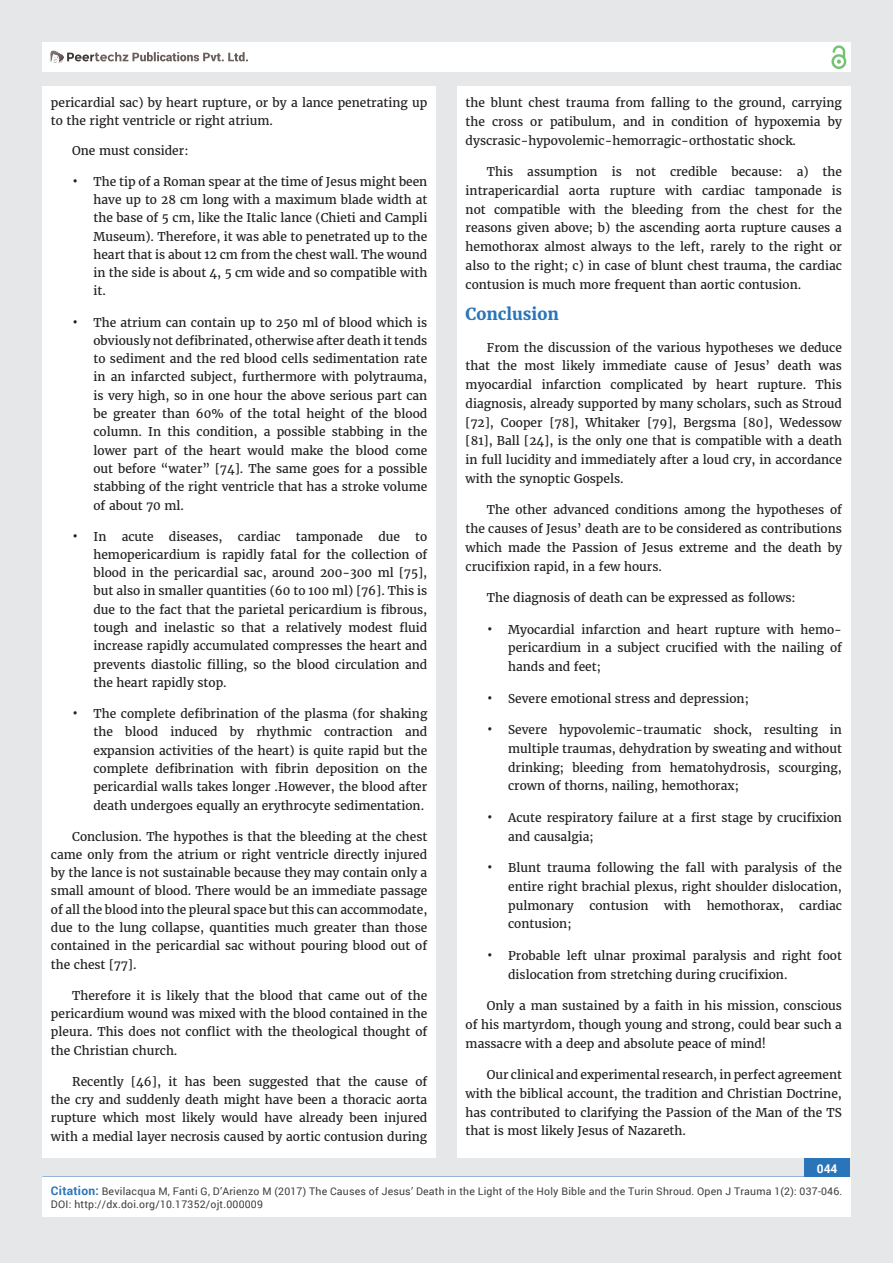
<style>
.page{position:relative;width:893px;height:1263px;background:#e6e7e9}
.page>*{position:absolute;margin:0;border:0;box-sizing:border-box;transform-origin:0 0}
.t1{font:700 16.5px "Merriweather";color:#2a75ba}
.t2{font:12px/18.3px "Merriweather";color:#231f20;text-align:justify}
.t3{font:700 12px "Roboto";color:#fff}
.t4{font:10.5px/13.5px "Roboto";letter-spacing:.02em;color:#3e3e3f}
.s1{font-size:15px}
.s2{font-weight:700;font-size:12px;color:#2a75ba}
</style>
<div class="page">
<div style="left:42px;top:43px;width:808px;height:29px;background:#fff"></div>
<div style="left:831px;top:54px;width:15px;height:15px;border:2px solid #72c272;border-radius:50%"></div>
<svg style="left:831px;top:45px;width:15px;height:19px"></svg>
<div style="left:804px;top:1157px;width:46px;height:43px;background:#2a75ba"></div>
<svg style="left:49px;top:50px;width:199px;height:14px"></svg>
<div style="left:42px;top:1177px;width:809px;height:40px;background:#fff"></div>
<div style="left:42px;top:87px;width:394px;height:1071px;background:#fff"></div>
<div style="left:457px;top:87px;width:393px;height:1071px;background:#fff"></div>
<p class="t2" style="left:51px;top:94px;width:378px;line-height:17.7px">pericardial sac) by heart rupture, or by a lance penetrating up to the right ventricle or right atrium.</p>
<p class="t2" style="left:72px;top:142px;width:118px">One must consider:</p>
<p class="t2" style="left:94px;top:173px;width:335px;text-indent:-21px"><span class="s1">•</span> The tip of a Roman spear at the time of Jesus might been have up to 28 cm long with a maximum blade width at the base of 5 cm, like the Italic lance (Chieti and Campli Museum). Therefore, it was able to penetrated up to the heart that is about 12 cm from the chest wall. The wound in the side is about 4, 5 cm wide and so compatible with it.</p>
<p class="t2" style="left:94px;top:313px;width:335px;text-indent:-21px"><span class="s1">•</span> The atrium can contain up to 250 ml of blood which is obviously not defibrinated, otherwise after death it tends to sediment and the red blood cells sedimentation rate in an infarcted subject, furthermore with polytrauma, is very high, so in one hour the above serious part can be greater than 60% of the total height of the blood column. In this condition, a possible stabbing in the lower part of the heart would make the blood come out before “water” [74]. The same goes for a possible stabbing of the right ventricle that has a stroke volume of about 70 ml.</p>
<p class="t2" style="left:72px;top:527px;width:36px"><span class="s1">•</span> In</p>
<p class="t2" style="left:122px;top:527px;width:33px">acute</p>
<p class="t2" style="left:169px;top:527px;width:55px">diseases,</p>
<p class="t2" style="left:238px;top:527px;width:44px">cardiac</p>
<p class="t2" style="left:296px;top:527px;width:69px">tamponade</p>
<p class="t2" style="left:378px;top:527px;width:23px">due</p>
<p class="t2" style="left:94px;top:527px;width:335px;text-indent:322px">to hemopericardium is rapidly fatal for the collection of blood in the pericardial sac, around 200-300 ml [75], but also in smaller quantities (60 to 100 ml) [76]. This is due to the fact that the parietal pericardium is fibrous, tough and inelastic so that a relatively modest fluid increase rapidly accumulated compresses the heart and prevents diastolic filling, so the blood circulation and the heart rapidly stop.</p>
<p class="t2" style="left:94px;top:705px;width:335px;text-indent:-21px"><span class="s1">•</span> The complete defibrination of the plasma (for shaking the blood induced by rhythmic contraction and expansion activities of the heart) is quite rapid but the complete defibrination with fibrin deposition on the pericardial walls takes longer .However, the blood after death undergoes equally an erythrocyte sedimentation.</p>
<p class="t2" style="left:51px;top:827px;width:378px;text-indent:21px">Conclusion. The hypothes is that the bleeding at the chest came only from the atrium or right ventricle directly injured by the lance is not sustainable because they may contain only a small amount of blood. There would be an immediate passage of all the blood into the pleural space but this can accommodate, due to the lung collapse, quantities much greater than those contained in the pericardial sac without pouring blood out of the chest [77].</p>
<p class="t2" style="left:51px;top:986px;width:378px;text-indent:21px">Therefore it is likely that the blood that came out of the pericardium wound was mixed with the blood contained in the pleura. This does not conflict with the theological thought of the Christian church.</p>
<p class="t2" style="left:51px;top:1072px;width:378px;text-indent:21px">Recently [46], it has been suggested that the cause of the cry and suddenly death might have been a thoracic aorta rupture which most likely would have already been injured with a medial layer necrosis caused by aortic contusion during</p>
<p class="t2" style="left:466px;top:93px;width:378px;line-height:18.8px">the blunt chest trauma from falling to the ground, carrying the cross or patibulum, and in condition of hypoxemia by dyscrasic-hypovolemic-hemorragic-orthostatic shock.</p>
<p class="t2" style="left:466px;top:162px;width:378px;line-height:18.8px;text-indent:21px">This assumption is not credible because: a) the intrapericardial aorta rupture with cardiac tamponade is not compatible with the bleeding from the chest for the reasons given above; b) the ascending aorta rupture causes a hemothorax almost always to the left, rarely to the right or also to the right; c) in case of blunt chest trauma, the cardiac contusion is much more frequent than aortic contusion.</p>
<h1 class="t1" style="left:466px;top:304px;width:95px">Conclusion</h1>
<p class="t2" style="left:466px;top:338px;width:378px;line-height:18.8px;text-indent:21px">From the discussion of the various hypotheses we deduce that the most likely immediate cause of Jesus’ death was myocardial infarction complicated by heart rupture. This diagnosis, already supported by many scholars, such as Stroud [72], Cooper [78], Whitaker [79], Bergsma [80], Wedessow [81], Ball [24], is the only one that is compatible with a death in full lucidity and immediately after a loud cry, in accordance with the synoptic Gospels.</p>
<p class="t2" style="left:466px;top:501px;width:378px;line-height:18.8px;text-indent:21px">The other advanced conditions among the hypotheses of the causes of Jesus’ death are to be considered as contributions which made the Passion of Jesus extreme and the death by crucifixion rapid, in a few hours.</p>
<p class="t2" style="left:487px;top:589px;width:310px">The diagnosis of death can be expressed as follows:</p>
<p class="t2" style="left:508px;top:620px;width:335px;line-height:18.8px;text-indent:-21px"><span class="s1">•</span> Myocardial infarction and heart rupture with hemo&shy;pericardium in a subject crucified with the nailing of hands and feet;</p>
<p class="t2" style="left:487px;top:689px;width:263px"><span class="s1">•</span> Severe emotional stress and depression;</p>
<p class="t2" style="left:508px;top:720px;width:335px;line-height:18.8px;text-indent:-21px"><span class="s1">•</span> Severe hypovolemic-traumatic shock, resulting in multiple traumas, dehydration by sweating and without drinking; bleeding from hematohydrosis, scourging, crown of thorns, nailing, hemothorax;</p>
<p class="t2" style="left:508px;top:808px;width:335px;line-height:18.8px;text-indent:-21px"><span class="s1">•</span> Acute respiratory failure at a first stage by crucifixion and causalgia;</p>
<p class="t2" style="left:508px;top:858px;width:335px;line-height:18.8px;text-indent:-21px"><span class="s1">•</span> Blunt trauma following the fall with paralysis of the entire right brachial plexus, right shoulder dislocation, pulmonary</p>
<p class="t2" style="left:589px;top:896px;width:61px">contusion</p>
<p class="t2" style="left:664px;top:896px;width:29px">with</p>
<p class="t2" style="left:707px;top:896px;width:79px">hemothorax,</p>
<p class="t2" style="left:799px;top:896px;width:44px">cardiac</p>
<p class="t2" style="left:508px;top:915px;width:65px">contusion;</p>
<p class="t2" style="left:508px;top:946px;width:335px;line-height:18.8px;text-indent:-21px"><span class="s1">•</span> Probable left ulnar proximal paralysis and right foot dislocation from stretching during crucifixion.</p>
<p class="t2" style="left:466px;top:996px;width:378px;line-height:18.8px;text-indent:21px">Only a man sustained by a faith in his mission, conscious of his martyrdom, though young and strong, could bear such a massacre with a deep and absolute peace of mind!</p>
<p class="t2" style="left:466px;top:1066px;width:378px;line-height:18.8px;text-indent:21px">Our clinical and experimental research, in perfect agreement with the biblical account, the tradition and Christian Doctrine, has contributed to clarifying the Passion of the Man of the TS that is most likely Jesus of Nazareth.</p>
<p class="t3" style="left:817px;top:1161px;width:22px">044</p>
<p class="t4" style="left:51px;top:1184px;width:793px"><span class="s2">Citation:</span> Bevilacqua M, Fanti G, D’Arienzo M (2017) The Causes of Jesus’ Death in the Light of the Holy Bible and the Turin Shroud. Open J Trauma 1(2): 037-046.<br>DOI: http://dx.doi.org/10.17352/ojt.000009</p>
</div>
